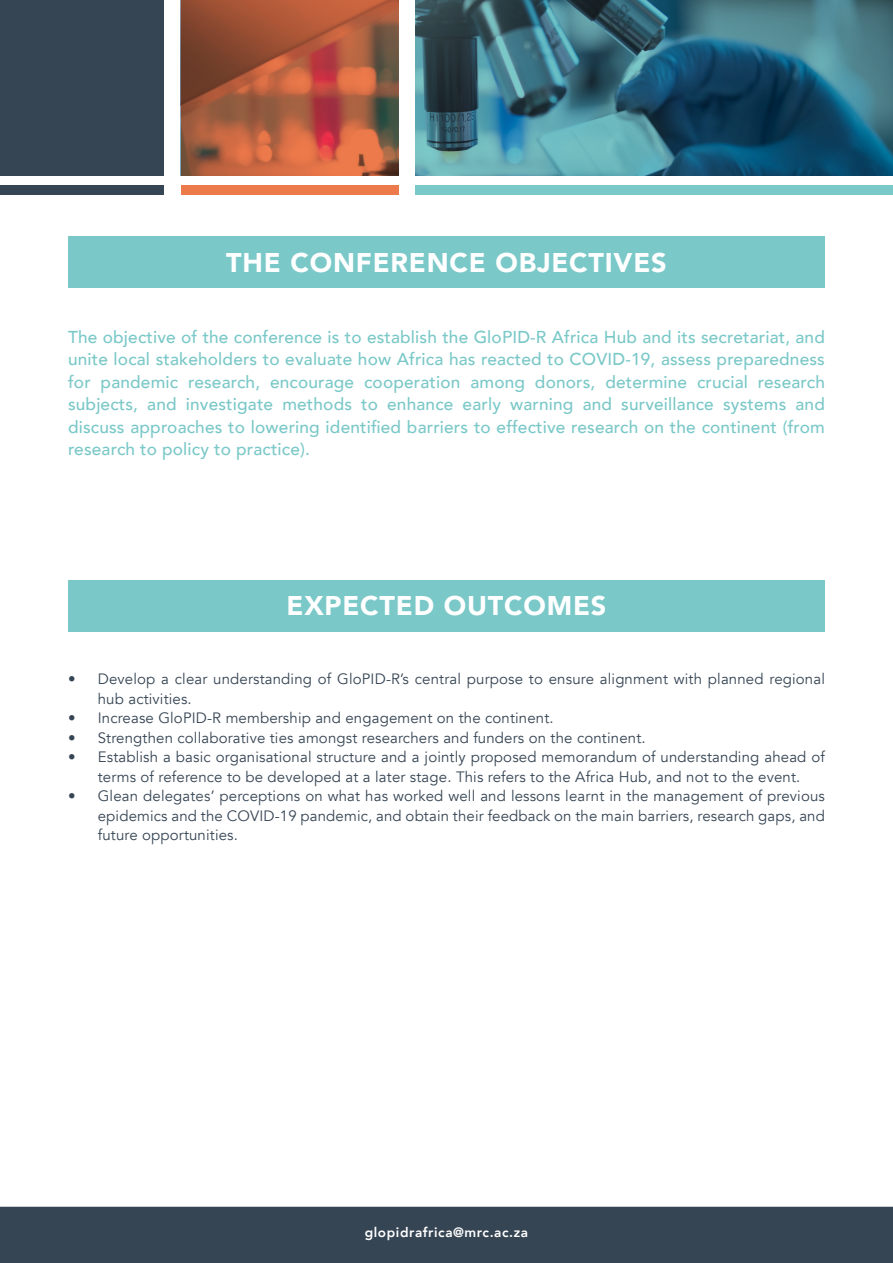
<style>
.page{position:relative;width:893px;height:1263px;background:#fff}
.page>*{position:absolute;margin:0;border:0;box-sizing:border-box;transform-origin:0 0}
.t1{font:900 27px "Avenir";letter-spacing:.03em;color:#fff}
.t2{font:500 17.25px/22.5px "Avenir";letter-spacing:.01em;color:#7bc8c8;text-align:justify}
.t3{font:15px/19.5px "Avenir";letter-spacing:.01em;color:#364554}
.t4{font:800 13.5px "Avenir";letter-spacing:.045em;color:#fff}
</style>
<div class="page">
<div style="left:0;top:185px;width:164px;height:9px;background:#364554"></div>
<div style="left:181px;top:185px;width:218px;height:9px;background:#ed7a4b"></div>
<div style="left:416px;top:185px;width:477px;height:9px;background:#7bc8c8"></div>
<div style="left:68px;top:237px;width:757px;height:51px;background:#7bc8c8"></div>
<div style="left:68px;top:580px;width:757px;height:51px;background:#7bc8c8"></div>
<div style="left:0;top:1207px;width:893px;height:56px;background:#364554"></div>
<div style="left:0;top:0;width:164px;height:175px;background:#364554"></div>
<svg style="left:181px;top:0;width:218px;height:175px"></svg>
<svg style="left:416px;top:0;width:477px;height:175px"></svg>
<h1 class="t1" style="left:226px;top:239px;width:442px">THE CONFERENCE OBJECTIVES</h1>
<p class="t2" style="left:68px;top:324px;width:758px">The objective of the conference is to establish the GloPID-R Africa Hub and its secretariat, and unite local stakeholders to evaluate how Africa has reacted to COVID-19, assess preparedness for pandemic research, encourage cooperation among donors, determine crucial research subjects, and investigate methods to enhance early warning and surveillance systems and discuss approaches to lowering identified barriers to effective research on the continent (from research to policy to practice).</p>
<h1 class="t1" style="left:286px;top:583px;width:321px">EXPECTED OUTCOMES</h1>
<p class="t3" style="left:98px;top:670px;width:729px;text-indent:-30px">• Develop a clear understanding of GloPID-R’s central purpose to ensure alignment with planned regional hub activities.</p>
<p class="t3" style="left:68px;top:709px;width:487px">• Increase GloPID-R membership and engagement on the continent.</p>
<p class="t3" style="left:68px;top:728px;width:579px">• Strengthen collaborative ties amongst researchers and funders on the continent.</p>
<p class="t3" style="left:68px;top:748px;width:758px;text-align:center">• Establish a basic organisational structure and a jointly proposed memorandum of understanding ahead of terms of reference to be developed at a later stage. This refers to the Africa Hub, and not to the event.</p>
<p class="t3" style="left:98px;top:787px;width:729px;text-align:justify;text-indent:-30px">• Glean delegates’ perceptions on what has worked well and lessons learnt in the management of previous epidemics and the COVID-19 pandemic, and obtain their feedback on the main barriers, research gaps, and future opportunities.</p>
<p class="t4" style="left:365px;top:1221px;width:165px">glopidrafrica@mrc.ac.za</p>
</div>
